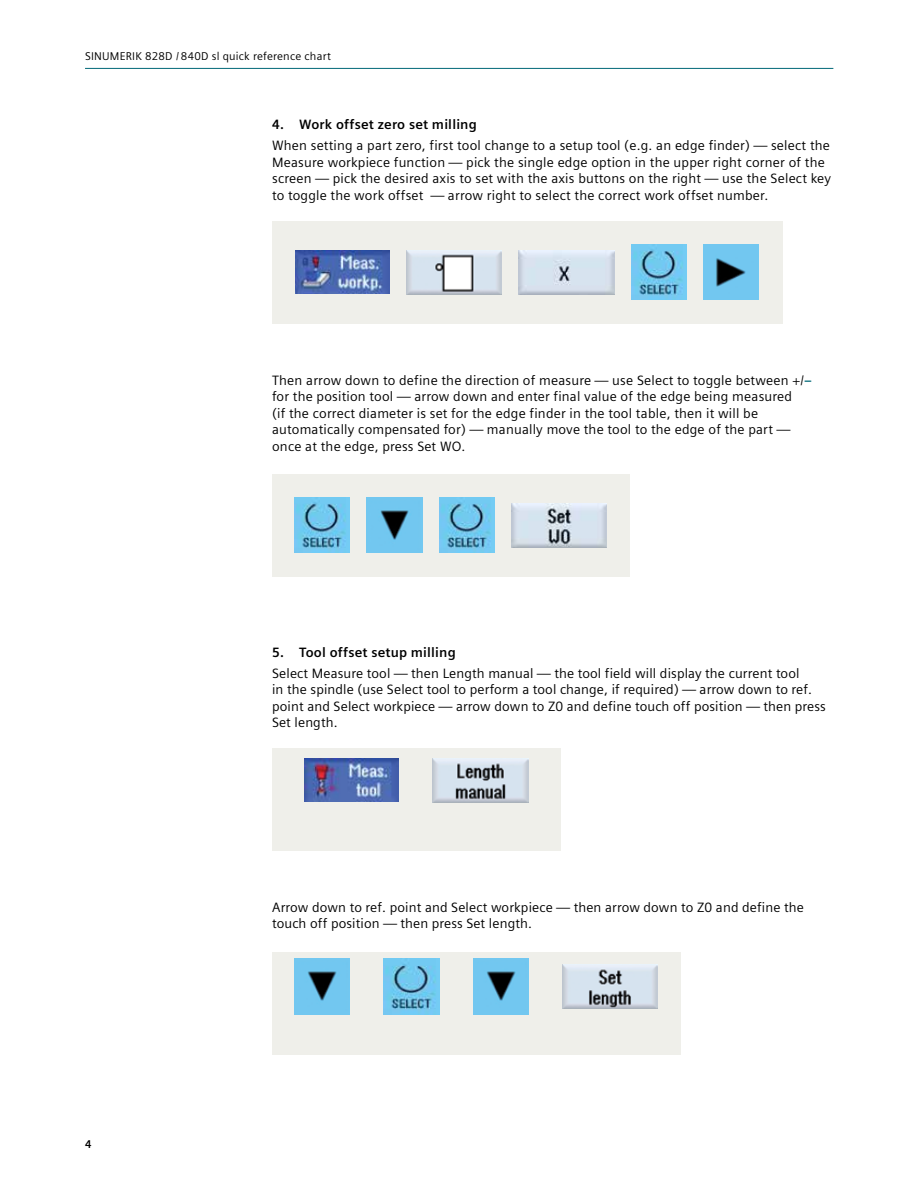
<style>
.page{position:relative;width:918px;height:1188px;background:#fff}
.page>*{position:absolute;margin:0;border:0;box-sizing:border-box;transform-origin:0 0}
.t1{font:13.5px/16.5px "Siemens Sans";letter-spacing:.015em;color:#000}
.t2{font:700 13.5px "Siemens Sans";letter-spacing:.015em;color:#000}
.t3{font:11.25px "Siemens Sans";letter-spacing:.02em;color:#000}
.t4{font:700 11.25px "Siemens Sans";color:#000}
.s1{font-weight:700;color:#006877}
</style>
<div class="page">
<hr style="left:85px;top:68px;width:748px;height:1px;background:#006877">
<div style="left:272px;top:221px;width:510px;height:102px;background:#efefea"></div>
<div style="left:272px;top:474px;width:357px;height:102px;background:#efefea"></div>
<img style="left:704px;top:244px;width:55px;height:56px">
<img style="left:631px;top:244px;width:56px;height:56px">
<img style="left:296px;top:251px;width:93px;height:43px">
<img style="left:519px;top:250px;width:95px;height:44px">
<img style="left:406px;top:250px;width:96px;height:44px">
<img style="left:367px;top:497px;width:55px;height:56px">
<img style="left:439px;top:497px;width:55px;height:56px">
<img style="left:295px;top:497px;width:55px;height:56px">
<img style="left:511px;top:503px;width:96px;height:44px">
<div style="left:273px;top:748px;width:288px;height:102px;background:#efefea"></div>
<div style="left:272px;top:952px;width:408px;height:102px;background:#efefea"></div>
<img style="left:305px;top:759px;width:94px;height:43px">
<img style="left:433px;top:758px;width:95px;height:44px">
<img style="left:295px;top:959px;width:55px;height:55px">
<img style="left:473px;top:959px;width:55px;height:55px">
<img style="left:384px;top:959px;width:55px;height:55px">
<img style="left:562px;top:964px;width:96px;height:45px">
<p class="t3" style="left:85px;top:49px;width:248px">SINUMERIK 828D / 840D sl quick reference chart</p>
<p class="t2" style="left:272px;top:117px;width:206px">4. Work offset zero set milling</p>
<p class="t1" style="left:272px;top:138px;width:560px">When setting a part zero, first tool change to a setup tool (e.g. an edge finder) — select the Measure workpiece function — pick the single edge option in the upper right corner of the screen — pick the desired axis to set with the axis buttons on the right — use the Select key to toggle the work offset — arrow right to select the correct work offset number.</p>
<p class="t1" style="left:272px;top:372px;width:541px">Then arrow down to define the direction of measure — use Select to toggle between +/<span class="s1">– </span>for the position tool — arrow down and enter final value of the edge being measured<br>(if the correct diameter is set for the edge finder in the tool table, then it will be automatically compensated for) — manually move the tool to the edge of the part — once at the edge, press Set WO.</p>
<p class="t2" style="left:272px;top:644px;width:185px">5. Tool offset setup milling</p>
<p class="t1" style="left:272px;top:665px;width:555px">Select Measure tool — then Length manual — the tool field will display the current tool<br>in the spindle (use Select tool to perform a tool change, if required) — arrow down to ref. point and Select workpiece — arrow down to Z0 and define touch off position — then press Set length.</p>
<p class="t4" style="left:85px;top:1138px;width:8px">4</p>
<p class="t1" style="left:272px;top:899px;width:533px">Arrow down to ref. point and Select workpiece — then arrow down to Z0 and define the touch off position — then press Set length.</p>
</div>
